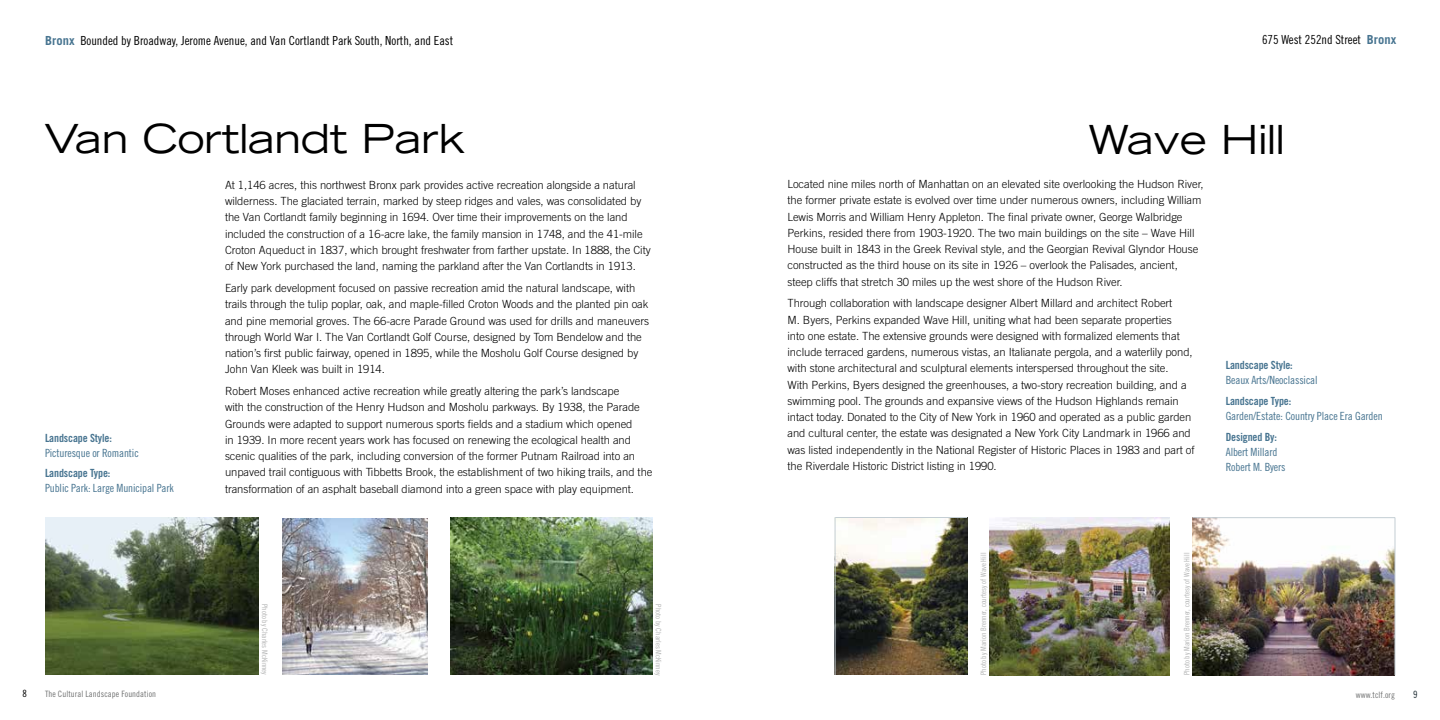
<style>
.page{position:relative;width:1440px;height:720px;background:#fff}
.page>*{position:absolute;margin:0;border:0;box-sizing:border-box;transform-origin:0 0}
.t1{font:expanded 40px "Trade Gothic LT Std";letter-spacing:-.005em;color:#000}
.t2{font:12.5px "Trade Gothic LT Std Cn 18";color:#000}
.t3{font:300 11.25px/16.2px "Trade Gothic LT Std";letter-spacing:-.005em;color:#000}
.t4{font:11.25px/15px "Trade Gothic LT Std Cn 18";letter-spacing:-.01em;color:#477490}
.t5{font:11.25px "Trade Gothic LT Std Bd Cn 20";letter-spacing:-.01em;color:#477490}
.t6{font:10px "Trade Gothic LT Std Cn 18";color:#000}
.t7{font:10px "Trade Gothic LT Std Cn 18";color:#132229}
.t8{font:8.75px "Trade Gothic LT Std Cn 18";letter-spacing:.01em;color:#717272}
.t9{font:7.5px "Trade Gothic LT Std Cn 18";letter-spacing:.005em;color:#b0b1b1}
.s1{font-family:"Trade Gothic LT Std";font-weight:700;color:#477490}
</style>
<div class="page">
<img style="left:836px;top:518px;width:131px;height:157px">
<img style="left:1192px;top:518px;width:203px;height:157px">
<img style="left:990px;top:518px;width:180px;height:157px">
<img style="left:45px;top:518px;width:214px;height:157px">
<img style="left:282px;top:518px;width:146px;height:157px">
<img style="left:451px;top:518px;width:201px;height:157px">
<hr style="left:1192px;top:517px;width:203px;height:1px;background:#c4ced4">
<hr style="left:1395px;top:518px;width:1px;height:157px;background:#c4ced4">
<hr style="left:835px;top:517px;width:132px;height:1px;background:#c4ced4">
<hr style="left:835px;top:517px;width:1px;height:158px;background:#c4ced4">
<p class="t2" style="left:45px;top:33px;width:410px"><span class="s1">Bronx</span> Bounded by Broadway, Jerome Avenue, and Van Cortlandt Park South, North, and East</p>
<h1 class="t1" style="left:45px;top:112px;width:422px">Van Cortlandt Park</h1>
<p class="t5" style="left:45px;top:431px;width:69px">Landscape Style:</p>
<p class="t4" style="left:45px;top:445px;width:95px">Picturesque or Romantic</p>
<p class="t5" style="left:45px;top:467px;width:67px">Landscape Type:</p>
<p class="t4" style="left:45px;top:481px;width:130px">Public Park: Large Municipal Park</p>
<p class="t3" style="left:225px;top:177px;width:427px">At 1,146 acres, this northwest Bronx park provides active recreation alongside a natural wilderness. The glaciated terrain, marked by steep ridges and vales, was consolidated by the Van Cortlandt family beginning in 1694. Over time their improvements on the land included the construction of a 16-acre lake, the family mansion in 1748, and the 41-mile Croton Aqueduct in 1837, which brought freshwater from farther upstate. In 1888, the City of New York purchased the land, naming the parkland after the Van Cortlandts in 1913.</p>
<p class="t3" style="left:225px;top:280px;width:426px">Early park development focused on passive recreation amid the natural landscape, with trails through the tulip poplar, oak, and maple-filled Croton Woods and the planted pin oak and pine memorial groves. The 66-acre Parade Ground was used for drills and maneuvers through World War I. The Van Cortlandt Golf Course, designed by Tom Bendelow and the nation’s first public fairway, opened in 1895, while the Mosholu Golf Course designed by John Van Kleek was built in 1914.</p>
<p class="t3" style="left:225px;top:383px;width:429px">Robert Moses enhanced active recreation while greatly altering the park’s landscape<br>with the construction of the Henry Hudson and Mosholu parkways. By 1938, the Parade Grounds were adapted to support numerous sports fields and a stadium which opened<br>in 1939. In more recent years work has focused on renewing the ecological health and scenic qualities of the park, including conversion of the former Putnam Railroad into an unpaved trail contiguous with Tibbetts Brook, the establishment of two hiking trails, and the transformation of an asphalt baseball diamond into a green space with play equipment.</p>
<p class="t9" style="left:269px;top:604px;width:72px;rotate:90deg">Photo by Charles McKinney</p>
<p class="t9" style="left:663px;top:604px;width:72px;rotate:90deg">Photo by Charles McKinney</p>
<p class="t2" style="left:1262px;top:32px;width:136px">675 West 252nd Street <span class="s1">Bronx</span></p>
<h1 class="t1" style="left:1089px;top:113px;width:198px">Wave Hill</h1>
<p class="t3" style="left:788px;top:176px;width:418px">Located nine miles north of Manhattan on an elevated site overlooking the Hudson River, the former private estate is evolved over time under numerous owners, including William Lewis Morris and William Henry Appleton. The final private owner, George Walbridge Perkins, resided there from 1903-1920. The two main buildings on the site – Wave Hill House built in 1843 in the Greek Revival style, and the Georgian Revival Glyndor House constructed as the third house on its site in 1926 – overlook the Palisades, ancient, steep cliffs that stretch 30 miles up the west shore of the Hudson River.</p>
<p class="t3" style="left:788px;top:295px;width:409px">Through collaboration with landscape designer Albert Millard and architect Robert<br>M. Byers, Perkins expanded Wave Hill, uniting what had been separate properties<br>into one estate. The extensive grounds were designed with formalized elements that include terraced gardens, numerous vistas, an Italianate pergola, and a waterlily pond, with stone architectural and sculptural elements interspersed throughout the site.<br>With Perkins, Byers designed the greenhouses, a two-story recreation building, and a swimming pool. The grounds and expansive views of the Hudson Highlands remain intact today. Donated to the City of New York in 1960 and operated as a public garden and cultural center, the estate was designated a New York City Landmark in 1966 and was listed independently in the National Register of Historic Places in 1983 and part of the Riverdale Historic District listing in 1990.</p>
<p class="t5" style="left:1226px;top:359px;width:69px">Landscape Style:</p>
<p class="t4" style="left:1226px;top:373px;width:93px">Beaux Arts/Neoclassical</p>
<p class="t5" style="left:1226px;top:394px;width:67px">Landscape Type:</p>
<p class="t4" style="left:1226px;top:408px;width:158px">Garden/Estate: Country Place Era Garden</p>
<p class="t5" style="left:1226px;top:430px;width:53px">Designed By:</p>
<p class="t4" style="left:1226px;top:444px;width:61px">Albert Millard<br>Robert M. Byers</p>
<p class="t9" style="left:979px;top:675px;width:124px;rotate:-90deg">Photo by Marion Brenner, courtesy of Wave Hill</p>
<p class="t9" style="left:1182px;top:675px;width:124px;rotate:-90deg">Photo by Marion Brenner, courtesy of Wave Hill</p>
<p class="t6" style="left:22px;top:688px;width:6px">8</p>
<p class="t8" style="left:45px;top:689px;width:113px">The Cultural Landscape Foundation</p>
<p class="t8" style="left:1356px;top:689px;width:41px">www.tclf.org</p>
<p class="t7" style="left:1413px;top:688px;width:6px">9</p>
</div>
